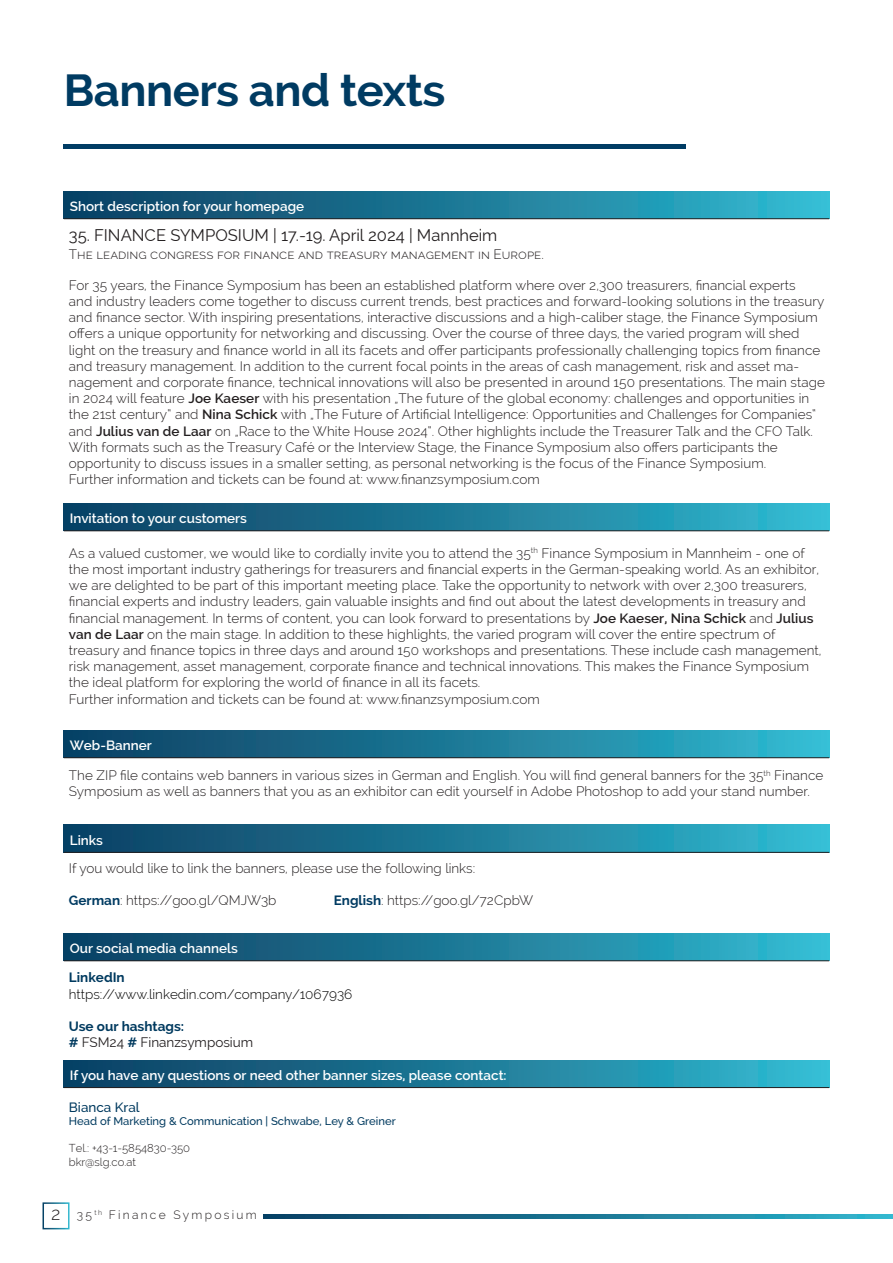
<style>
.page{position:relative;width:893px;height:1263px;background:#fff}
.page>*{position:absolute;margin:0;border:0;box-sizing:border-box;transform-origin:0 0}
.t1{font:700 45px "Raleway";letter-spacing:-.01em;color:#003b62}
.page_center{font:300 18px "Raleway";color:#231f20}
.t2{font:16.5px "Raleway";color:#231f20}
.t3{font:300 13.5px/16.2px "Raleway";letter-spacing:.005em;color:#231f20}
.t4{font:600 13.5px "Raleway";color:#fff}
.t5{font:300 13.5px "Raleway";color:#000}
.t6{font:700 13.5px "Raleway";color:#003a5f}
.t7{font:13.5px "Raleway";color:#231f20}
.t8{font:500 13.5px "Raleway";color:#003a5f}
.footer_left{font:300 12px "Raleway";letter-spacing:.19em;color:#231f20}
.t9{font:500 11.25px "Raleway";color:#003a5f}
.t10{font:300 11.25px "Raleway";color:#231f20}
.s1{font-weight:600}
.s2{font-weight:700;color:#003b62}
.s3{font-weight:700;color:#003a5f}
</style>
<div class="page">
<div style="left:43px;top:1202px;width:27px;height:27px;border:2px solid #fff"></div>
<hr style="left:64px;top:145px;width:622px;height:4px;background:#003c64">
<svg style="left:264px;top:1214px;width:629px;height:4px"></svg>
<div style="left:64px;top:503px;width:765px;height:28px;background:linear-gradient(to right,#0a3b5f,#32bad1)"></div>
<hr style="left:64px;top:531px;width:765px;height:1px;background:#231f20">
<div style="left:64px;top:730px;width:765px;height:28px;background:linear-gradient(to right,#0a3b5f,#32bad1)"></div>
<hr style="left:64px;top:757px;width:765px;height:1px;background:#231f20">
<div style="left:64px;top:933px;width:765px;height:28px;background:linear-gradient(to right,#0a3b5f,#32bad1)"></div>
<hr style="left:64px;top:960px;width:765px;height:1px;background:#231f20">
<div style="left:64px;top:1060px;width:765px;height:27px;background:linear-gradient(to right,#0a3b5f,#32bad1)"></div>
<hr style="left:64px;top:1087px;width:765px;height:1px;background:#231f20">
<div style="left:64px;top:825px;width:765px;height:27px;background:linear-gradient(to right,#0a3b5f,#32bad1)"></div>
<hr style="left:64px;top:852px;width:765px;height:1px;background:#231f20">
<div style="left:64px;top:191px;width:765px;height:28px;background:linear-gradient(to right,#0a3b5f,#32bad1)"></div>
<hr style="left:64px;top:218px;width:765px;height:1px;background:#231f20">
<p class="t1" style="left:64px;top:65px;width:383px">Banners and texts</p>
<p class="t4" style="left:70px;top:199px;width:236px">Short description for your homepage</p>
<p class="t2" style="left:69px;top:226px;width:430px">35. FINANCE SYMPOSIUM | 17.-19. April 2024 | Mannheim</p>
<p class="t3" style="left:69px;top:246px;width:476px">The leading congress for finance and treasury management in Europe.</p>
<p class="t3" style="left:69px;top:277px;width:758px">For 35 years, the Finance Symposium has been an established platform where over 2,300 treasurers, financial experts<br>and industry leaders come together to discuss current trends, best practices and forward-looking solutions in the treasury and finance sector. With inspiring presentations, interactive discussions and a high-caliber stage, the Finance Symposium offers a unique opportunity for networking and discussing. Over the course of three days, the varied program will shed light on the treasury and finance world in all its facets and offer participants professionally challenging topics from finance and treasury management. In addition to the current focal points in the areas of cash management, risk and asset ma&shy;nagement and corporate finance, technical innovations will also be presented in around 150 presentations. The main stage in 2024 will feature <span class="s1">Joe Kaeser</span> with his presentation „The future of the global economy: challenges and opportunities in the 21st century“ and <span class="s1">Nina Schick</span> with „The Future of Artificial Intelligence: Opportunities and Challenges for Companies“ and <span class="s1">Julius van de Laar</span> on „Race to the White House 2024“. Other highlights include the Treasurer Talk and the CFO Talk.<br>With formats such as the Treasury Café or the Interview Stage, the Finance Symposium also offers participants the opportunity to discuss issues in a smaller setting, as personal networking is the focus of the Finance Symposium.<br>Further information and tickets can be found at: www.finanzsymposium.com</p>
<p class="t4" style="left:70px;top:511px;width:179px">Invitation to your customers</p>
<p class="t3" style="left:69px;top:545px;width:754px">As a valued customer, we would like to cordially invite you to attend the 35<sup>th</sup> Finance Symposium in Mannheim - one of the most important industry gatherings for treasurers and financial experts in the German-speaking world. As an exhibitor, we are delighted to be part of this important meeting place. Take the opportunity to network with over 2,300 treasurers, financial experts and industry leaders, gain valuable insights and find out about the latest developments in treasury and financial management. In terms of content, you can look forward to presentations by <span class="s1">Joe Kaeser, Nina Schick</span> and <span class="s1">Julius van de Laar</span> on the main stage. In addition to these highlights, the varied program will cover the entire spectrum of treasury and finance topics in three days and around 150 workshops and presentations. These include cash management, risk management, asset management, corporate finance and technical innovations. This makes the Finance Symposium the ideal platform for exploring the world of finance in all its facets.<br>Further information and tickets can be found at: www.finanzsymposium.com</p>
<p class="t4" style="left:70px;top:738px;width:84px">Web-Banner</p>
<p class="t3" style="left:69px;top:767px;width:756px">The ZIP file contains web banners in various sizes in German and English. You will find general banners for the 35<sup>th</sup> Finance<br>Symposium as well as banners that you as an exhibitor can edit yourself in Adobe Photoshop to add your stand number.</p>
<p class="t4" style="left:70px;top:832px;width:35px">Links</p>
<p class="t3" style="left:69px;top:860px;width:408px">If you would like to link the banners, please use the following links:</p>
<p class="t3" style="left:69px;top:892px;width:209px"><span class="s2">German</span>: https://goo.gl/QMJW3b</p>
<p class="t3" style="left:334px;top:892px;width:201px"><span class="s2">English</span>: https://goo.gl/72CpbW</p>
<p class="t4" style="left:70px;top:941px;width:170px">Our social media channels</p>
<p class="t6" style="left:69px;top:970px;width:57px">LinkedIn</p>
<p class="t5" style="left:69px;top:986px;width:285px">https://www.linkedin.com/company/1067936</p>
<p class="t6" style="left:69px;top:1018px;width:117px">Use our hashtags:</p>
<p class="t7" style="left:69px;top:1034px;width:186px"><span class="s3">#</span> FSM24 <span class="s3">#</span> Finanzsymposium</p>
<p class="t4" style="left:70px;top:1068px;width:438px">If you have any questions or need other banner sizes, please contact:</p>
<p class="t8" style="left:69px;top:1099px;width:72px">Bianca Kral</p>
<p class="t9" style="left:69px;top:1115px;width:328px">Head of Marketing &amp; Communication | Schwabe, Ley &amp; Greiner</p>
<p class="t10" style="left:69px;top:1142px;width:123px">Tel.: +43-1-5854830-350</p>
<p class="t10" style="left:69px;top:1155px;width:69px">bkr@slg.co.at</p>
<p class="page_center" style="left:51px;top:1203px;width:11px">2</p>
<p class="footer_left" style="left:77px;top:1208px;width:181px">35 <sup>th</sup> Finance Symposium</p>
</div>
